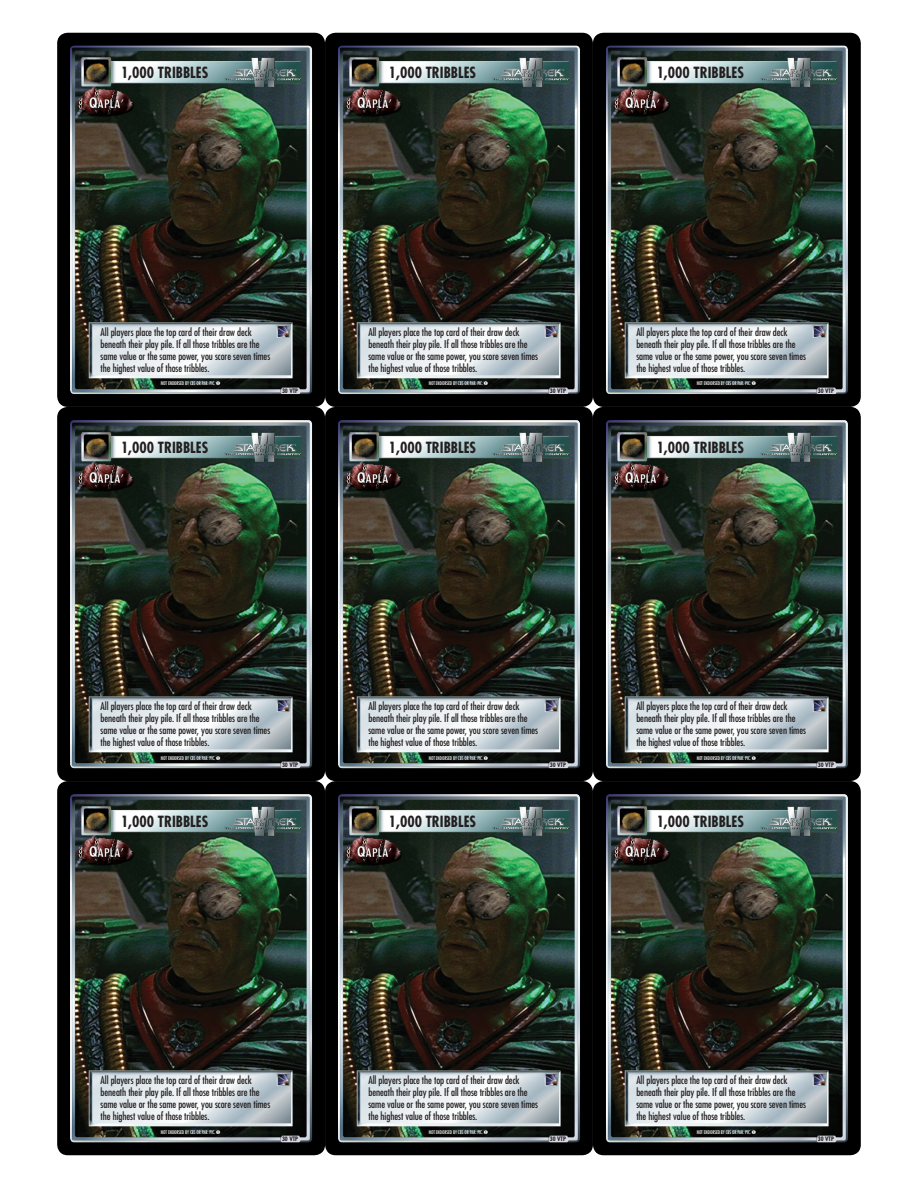
<style>
.page{position:relative;width:918px;height:1188px;background:#fff}
.page>*{position:absolute;margin:0;border:0;box-sizing:border-box;transform-origin:0 0}
.t1{font:700 condensed 15px "Futura";color:#231f20}
.t2{font:condensed 10.5px/12px "Futura";letter-spacing:-.005em;color:#231f20}
.t3{font:700 condensed 6px "Futura";color:#231f20}
.t4{font:condensed 4.95px "Futura";letter-spacing:-.01em;color:#fff}
</style>
<div class="page">
<div style="left:326px;top:408px;width:266px;height:372px;background:#000;border-radius:10px"></div>
<div style="left:325px;top:407px;width:268px;height:374px;border:2px solid #000;border-radius:10px"></div>
<img style="left:338px;top:420px;width:242px;height:348px">
<div style="left:326px;top:782px;width:266px;height:373px;background:#000;border-radius:10px"></div>
<div style="left:325px;top:781px;width:268px;height:374px;border:2px solid #000;border-radius:10px"></div>
<img style="left:338px;top:794px;width:242px;height:348px">
<div style="left:326px;top:33px;width:266px;height:373px;background:#000;border-radius:10px"></div>
<div style="left:325px;top:33px;width:268px;height:374px;border:2px solid #000;border-radius:10px"></div>
<img style="left:338px;top:46px;width:242px;height:348px">
<div style="left:594px;top:408px;width:266px;height:372px;background:#000;border-radius:10px"></div>
<div style="left:593px;top:407px;width:268px;height:374px;border:2px solid #000;border-radius:10px"></div>
<img style="left:606px;top:420px;width:242px;height:348px">
<div style="left:594px;top:782px;width:266px;height:373px;background:#000;border-radius:10px"></div>
<div style="left:593px;top:781px;width:268px;height:374px;border:2px solid #000;border-radius:10px"></div>
<img style="left:606px;top:794px;width:242px;height:348px">
<div style="left:594px;top:33px;width:266px;height:373px;background:#000;border-radius:10px"></div>
<div style="left:593px;top:33px;width:268px;height:374px;border:2px solid #000;border-radius:10px"></div>
<img style="left:606px;top:46px;width:242px;height:348px">
<div style="left:58px;top:408px;width:266px;height:372px;background:#000;border-radius:10px"></div>
<div style="left:57px;top:407px;width:268px;height:374px;border:2px solid #000;border-radius:10px"></div>
<img style="left:70px;top:420px;width:242px;height:348px">
<div style="left:58px;top:782px;width:266px;height:373px;background:#000;border-radius:10px"></div>
<div style="left:57px;top:781px;width:268px;height:374px;border:2px solid #000;border-radius:10px"></div>
<img style="left:70px;top:794px;width:242px;height:348px">
<div style="left:58px;top:33px;width:266px;height:373px;background:#000;border-radius:10px"></div>
<div style="left:57px;top:33px;width:268px;height:374px;border:2px solid #000;border-radius:10px"></div>
<img style="left:70px;top:46px;width:242px;height:348px">
<p class="t1" style="left:121px;top:63px;width:89px">1,000 TRIBBLES</p>
<p class="t1" style="left:389px;top:63px;width:89px">1,000 TRIBBLES</p>
<p class="t1" style="left:657px;top:63px;width:89px">1,000 TRIBBLES</p>
<p class="t2" style="left:101px;top:326px;width:171px">All players place the top card of their draw deck beneath their play pile. If all those tribbles are the same value or the same power, you score seven times the highest value of those tribbles.</p>
<p class="t2" style="left:368px;top:326px;width:171px">All players place the top card of their draw deck beneath their play pile. If all those tribbles are the same value or the same power, you score seven times the highest value of those tribbles.</p>
<p class="t2" style="left:636px;top:326px;width:171px">All players place the top card of their draw deck beneath their play pile. If all those tribbles are the same value or the same power, you score seven times the highest value of those tribbles.</p>
<p class="t4" style="left:161px;top:380px;width:61px">NOT ENDORSED BY CBS OR PAR. PIC. ❶</p>
<p class="t4" style="left:429px;top:380px;width:61px">NOT ENDORSED BY CBS OR PAR. PIC. ❶</p>
<p class="t4" style="left:697px;top:380px;width:61px">NOT ENDORSED BY CBS OR PAR. PIC. ❶</p>
<p class="t3" style="left:282px;top:387px;width:18px">30 VTP</p>
<p class="t3" style="left:550px;top:387px;width:18px">30 VTP</p>
<p class="t3" style="left:818px;top:387px;width:18px">30 VTP</p>
<p class="t1" style="left:121px;top:437px;width:89px">1,000 TRIBBLES</p>
<p class="t1" style="left:389px;top:437px;width:89px">1,000 TRIBBLES</p>
<p class="t1" style="left:657px;top:437px;width:89px">1,000 TRIBBLES</p>
<p class="t2" style="left:101px;top:700px;width:171px">All players place the top card of their draw deck beneath their play pile. If all those tribbles are the same value or the same power, you score seven times the highest value of those tribbles.</p>
<p class="t2" style="left:368px;top:700px;width:171px">All players place the top card of their draw deck beneath their play pile. If all those tribbles are the same value or the same power, you score seven times the highest value of those tribbles.</p>
<p class="t2" style="left:636px;top:700px;width:171px">All players place the top card of their draw deck beneath their play pile. If all those tribbles are the same value or the same power, you score seven times the highest value of those tribbles.</p>
<p class="t4" style="left:161px;top:755px;width:61px">NOT ENDORSED BY CBS OR PAR. PIC. ❶</p>
<p class="t4" style="left:429px;top:755px;width:61px">NOT ENDORSED BY CBS OR PAR. PIC. ❶</p>
<p class="t4" style="left:697px;top:755px;width:61px">NOT ENDORSED BY CBS OR PAR. PIC. ❶</p>
<p class="t3" style="left:282px;top:761px;width:18px">30 VTP</p>
<p class="t3" style="left:550px;top:761px;width:18px">30 VTP</p>
<p class="t3" style="left:818px;top:761px;width:18px">30 VTP</p>
<p class="t1" style="left:121px;top:812px;width:89px">1,000 TRIBBLES</p>
<p class="t1" style="left:389px;top:812px;width:89px">1,000 TRIBBLES</p>
<p class="t1" style="left:657px;top:812px;width:89px">1,000 TRIBBLES</p>
<p class="t2" style="left:101px;top:1074px;width:171px">All players place the top card of their draw deck beneath their play pile. If all those tribbles are the same value or the same power, you score seven times the highest value of those tribbles.</p>
<p class="t4" style="left:161px;top:1129px;width:61px">NOT ENDORSED BY CBS OR PAR. PIC. ❶</p>
<p class="t3" style="left:282px;top:1135px;width:18px">30 VTP</p>
<p class="t2" style="left:368px;top:1074px;width:171px">All players place the top card of their draw deck beneath their play pile. If all those tribbles are the same value or the same power, you score seven times the highest value of those tribbles.</p>
<p class="t4" style="left:429px;top:1129px;width:61px">NOT ENDORSED BY CBS OR PAR. PIC. ❶</p>
<p class="t3" style="left:550px;top:1135px;width:18px">30 VTP</p>
<p class="t2" style="left:636px;top:1074px;width:171px">All players place the top card of their draw deck beneath their play pile. If all those tribbles are the same value or the same power, you score seven times the highest value of those tribbles.</p>
<p class="t4" style="left:697px;top:1129px;width:61px">NOT ENDORSED BY CBS OR PAR. PIC. ❶</p>
<p class="t3" style="left:818px;top:1135px;width:18px">30 VTP</p>
</div>
